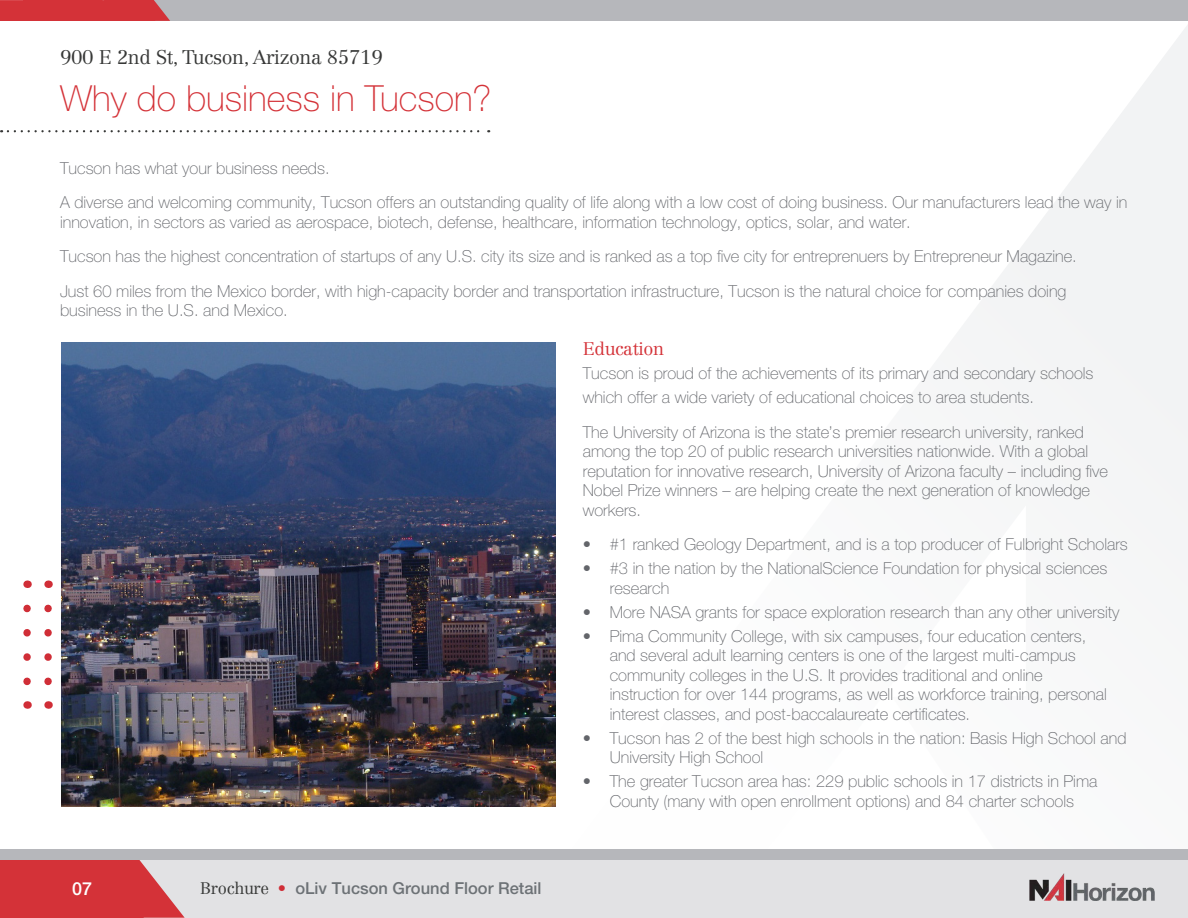
<style>
.page{position:relative;width:1188px;height:918px;background:#fff}
.page>*{position:absolute;margin:0;border:0;box-sizing:border-box;transform-origin:0 0}
.t1{font:100 36px "Helvetica Neue LT Std";color:#d43238}
.t2{font:300 19.5px "Centennial LT Std";letter-spacing:-.02em;color:#373837}
.t3{font:300 18px "Centennial LT Std";letter-spacing:-.02em;color:#d43238}
.t4{font:500 18px "Helvetica Neue LT Std";color:#fff}
.t5{font:100 16.5px/19.5px "Helvetica Neue LT Std";color:#63656a}
.t6{font:500 16.5px "Helvetica Neue LT Std";color:#6d7276}
.s1{font-family:"Centennial LT Std";font-weight:300;color:#373837}
.s2{color:#d02e37}
</style>
<div class="page">
<svg style="left:956px;top:25px;width:232px;height:544px;fill:#f4f5f6"></svg>
<svg style="left:8px;top:130px;width:481px;height:2px"></svg>
<svg style="left:44px;top:608px;width:8px;height:78px"></svg>
<svg style="left:23px;top:608px;width:8px;height:78px"></svg>
<img style="left:62px;top:342px;width:494px;height:465px">
<div style="left:136px;top:854px;width:1052px;height:64px;background:#e2e2e4"></div>
<svg style="left:0;top:859px;width:185px;height:59px;background:#d5494f"></svg>
<div style="left:152px;top:0;width:1036px;height:21px;background:#b6b7bb"></div>
<div style="left:0;top:849px;width:1188px;height:10px;background:#b6b7bb"></div>
<img style="left:1029px;top:873px;width:126px;height:28px">
<div style="left:0;top:0;width:170px;height:21px;background:#d43238"></div>
<p class="t2" style="left:60px;top:46px;width:324px">900 E 2nd St, Tucson, Arizona 85719</p>
<h1 class="t1" style="left:60px;top:78px;width:433px">Why do business in Tucson?</h1>
<p class="t5" style="left:60px;top:151px;width:1069px;line-height:34.5px">Tucson has what your business needs.<br>A diverse and welcoming community, Tucson offers an outstanding quality of life along with a low cost of doing business. Our manufacturers lead the way in</p>
<p class="t5" style="left:60px;top:205px;width:1018px;line-height:34.5px">innovation, in sectors as varied as aerospace, biotech, defense, healthcare, information technology, optics, solar, and water.<br>Tucson has the highest concentration of startups of any U.S. city its size and is ranked as a top five city for entreprenuers by Entrepreneur Magazine.<br>Just 60 miles from the Mexico border, with high-capacity border and transportation infrastructure, Tucson is the natural choice for companies doing</p>
<p class="t5" style="left:60px;top:301px;width:229px">business in the U.S. and Mexico.</p>
<p class="t3" style="left:583px;top:338px;width:83px">Education</p>
<p class="t5" style="left:583px;top:362px;width:512px;line-height:24px">Tucson is proud of the achievements of its primary and secondary schools which offer a wide variety of educational choices to area students.</p>
<p class="t5" style="left:583px;top:422px;width:527px">The University of Arizona is the state’s premier research university, ranked among the top 20 of public research universities nationwide. With a global reputation for innovative research, University of Arizona faculty – including five Nobel Prize winners – are helping create the next generation of knowledge workers.</p>
<p class="t5" style="left:583px;top:535px;width:547px">• #1 ranked Geology Department, and is a top producer of Fulbright Scholars</p>
<p class="t5" style="left:610px;top:559px;width:499px;text-indent:-27px">• #3 in the nation by the NationalScience Foundation for physical sciences research</p>
<p class="t5" style="left:583px;top:602px;width:538px">• More NASA grants for space exploration research than any other university</p>
<p class="t5" style="left:610px;top:626px;width:499px;text-indent:-27px">• Pima Community College, with six campuses, four education centers, and several adult learning centers is one of the largest multi-campus community colleges in the U.S. It provides traditional and online instruction for over 144 programs, as well as workforce training, personal interest classes, and post-baccalaureate certificates.</p>
<p class="t5" style="left:610px;top:728px;width:518px;text-indent:-27px">• Tucson has 2 of the best high schools in the nation: Basis High School and<br>University High School</p>
<p class="t5" style="left:583px;top:772px;width:516px;text-align:center">• The greater Tucson area has: 229 public schools in 17 districts in Pima<br>County (many with open enrollment options) and 84 charter schools</p>
<p class="t4" style="left:72px;top:878px;width:22px">07</p>
<p class="t6" style="left:200px;top:878px;width:343px"><span class="s1">Brochure</span> <span class="s2">•</span> oLiv Tucson Ground Floor Retail</p>
</div>
